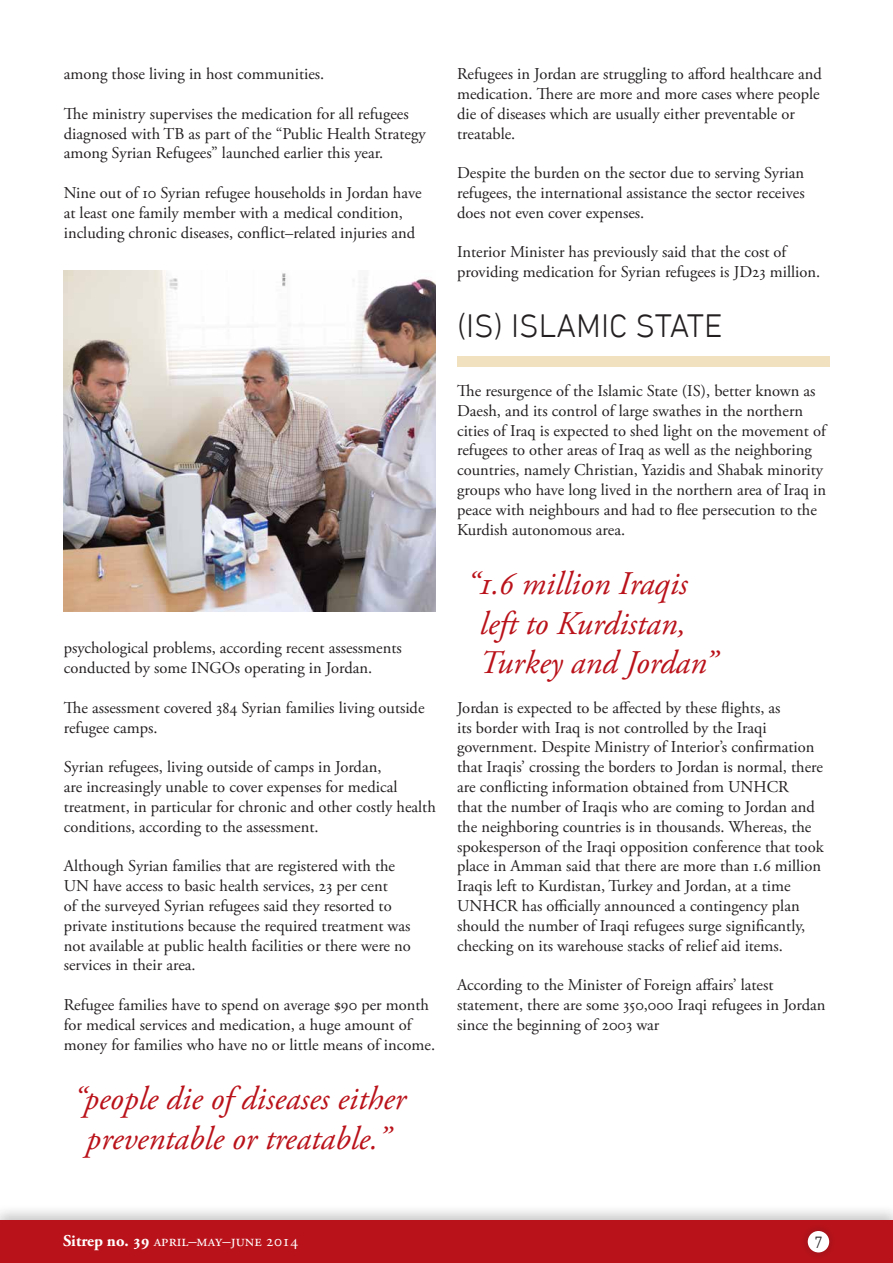
<style>
.page{position:relative;width:893px;height:1263px;background:#fff}
.page>*{position:absolute;margin:0;border:0;box-sizing:border-box;transform-origin:0 0}
.t1{font:italic 33px/39.6px "Adobe Garamond Pro";color:#ba121a}
.t2{font:300 33px "DIN Next LT Arabic";color:#231f20}
.t3{font:16.5px/19.8px "Adobe Garamond Pro";color:#231f20}
.t4{font:16.5px "Adobe Garamond Pro";color:#fff}
.t5{font:300 16.5px "DIN Next LT Arabic";color:#231f20}
.s1{font-weight:700}
</style>
<div class="page">
<div style="left:0;top:1204px;width:893px;height:59px;background:#231f20;opacity:.25"></div>
<div style="left:0;top:1220px;width:893px;height:43px;background:#ba121a"></div>
<div style="left:799px;top:1222px;width:39px;height:39px;background:#231f20;opacity:.3"></div>
<div style="left:808px;top:1231px;width:21px;height:21px;background:#fff;border-radius:50%"></div>
<div style="left:457px;top:356px;width:372px;height:11px;background:#f1e1be"></div>
<img style="left:64px;top:270px;width:372px;height:341px">
<p class="t3" style="left:64px;top:65px;width:262px">among those living in host communities.</p>
<p class="t3" style="left:64px;top:104px;width:363px">The ministry supervises the medication for all refugees diagnosed with TB as part of the “Public Health Strategy among Syrian Refugees” launched earlier this year.</p>
<p class="t3" style="left:64px;top:183px;width:359px">Nine out of 10 Syrian refugee households in Jordan have at least one family member with a medical condition, including chronic diseases, conflict–related injuries and</p>
<p class="t3" style="left:64px;top:639px;width:340px">psychological problems, according recent assessments conducted by some INGOs operating in Jordan.</p>
<p class="t3" style="left:64px;top:698px;width:362px">The assessment covered 384 Syrian families living outside refugee camps.</p>
<p class="t3" style="left:64px;top:758px;width:374px">Syrian refugees, living outside of camps in Jordan,<br>are increasingly unable to cover expenses for medical treatment, in particular for chronic and other costly health conditions, according to the assessment.</p>
<p class="t3" style="left:64px;top:857px;width:349px">Although Syrian families that are registered with the UN have access to basic health services, 23 per cent<br>of the surveyed Syrian refugees said they resorted to private institutions because the required treatment was not available at public health facilities or there were no services in their area.</p>
<p class="t3" style="left:64px;top:995px;width:373px">Refugee families have to spend on average $90 per month for medical services and medication, a huge amount of money for families who have no or little means of income.</p>
<h1 class="t1" style="left:74px;top:1079px;width:334px;text-align:center">“people die of diseases either preventable or treatable.”</h1>
<p class="t3" style="left:457px;top:65px;width:366px">Refugees in Jordan are struggling to afford healthcare and medication. There are more and more cases where people die of diseases which are usually either preventable or treatable.</p>
<p class="t3" style="left:457px;top:164px;width:349px;text-align:justify">Despite the burden on the sector due to serving Syrian refugees, the international assistance the sector receives does not even cover expenses.</p>
<p class="t3" style="left:457px;top:243px;width:365px">Interior Minister has previously said that the cost of providing medication for Syrian refugees is JD23 million.</p>
<h1 class="t2" style="left:457px;top:306px;width:267px">(IS) ISLAMIC STATE</h1>
<p class="t3" style="left:457px;top:381px;width:370px">The resurgence of the Islamic State (IS), better known as Daesh, and its control of large swathes in the northern cities of Iraq is expected to shed light on the movement of refugees to other areas of Iraq as well as the neighboring countries, namely Christian, Yazidis and Shabak minority groups who have long lived in the northern area of Iraq in peace with neighbours and had to flee persecution to the Kurdish autonomous area.</p>
<h1 class="t1" style="left:480px;top:565px;width:239px;text-indent:-13px">“1.6 million Iraqis left to Kurdistan,<br>Turkey and Jordan”</h1>
<p class="t3" style="left:457px;top:698px;width:368px">Jordan is expected to be affected by these flights, as<br>its border with Iraq is not controlled by the Iraqi government. Despite Ministry of Interior’s confirmation that Iraqis’ crossing the borders to Jordan is normal, there are conflicting information obtained from UNHCR<br>that the number of Iraqis who are coming to Jordan and the neighboring countries is in thousands. Whereas, the spokesperson of the Iraqi opposition conference that took place in Amman said that there are more than 1.6 million Iraqis left to Kurdistan, Turkey and Jordan, at a time UNHCR has officially announced a contingency plan should the number of Iraqi refugees surge significantly, checking on its warehouse stacks of relief aid items.</p>
<p class="t3" style="left:457px;top:975px;width:370px">According to the Minister of Foreign affairs’ latest statement, there are some 350,000 Iraqi refugees in Jordan since the beginning of 2003 war</p>
<p class="t4" style="left:63px;top:1231px;width:237px"><span class="s1">Sitrep no. 39</span> APRIL–MAY–JUNE 2014</p>
<p class="t5" style="left:814px;top:1232px;width:10px">7</p>
</div>
